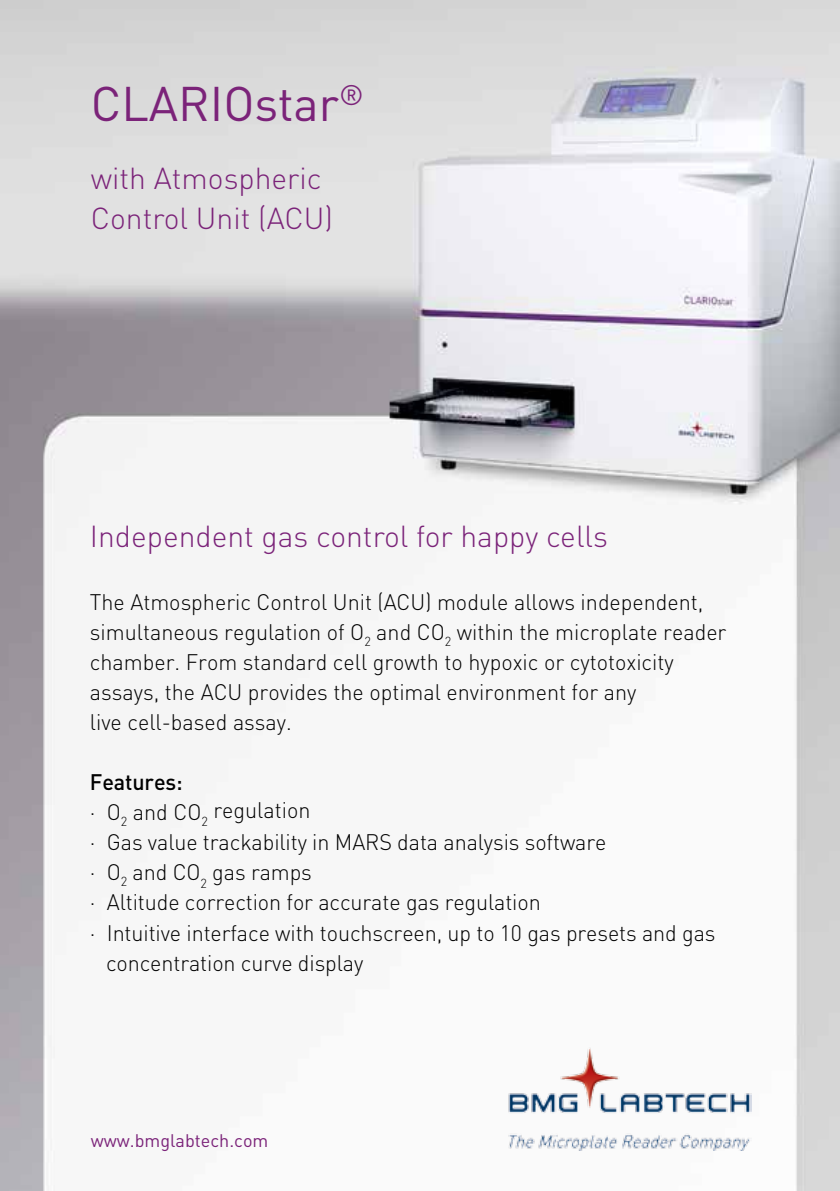
<style>
.page{position:relative;width:840px;height:1191px;background:#fff}
.page>*{position:absolute;margin:0;border:0;box-sizing:border-box;transform-origin:0 0}
.t1{font:48px "DIN";color:#7b2379}
.t2{font:300 30px/40px "DIN";color:#7b2379}
.t3{font:300 22.2px/30px "DIN";color:#000}
.t4{font:18px "DIN";color:#7b2379}
.s1{font-weight:500}
</style>
<div class="page">
<img style="left:0;top:0;width:839px;height:1191px">
<img style="left:507px;top:1047px;width:244px;height:103px">
<h1 class="t1" style="left:91px;top:73px;width:274px">CLARIOstar<sup>®</sup></h1>
<h2 class="t2" style="left:91px;top:158px;width:243px">with Atmospheric<br>Control Unit (ACU)</h2>
<h2 class="t2" style="left:90px;top:516px;width:519px">Independent gas control for happy cells</h2>
<p class="t3" style="left:90px;top:587px;width:637px">The Atmospheric Control Unit (ACU) module allows independent, simultaneous regulation of O<sub>2</sub> and CO<sub>2</sub> within the microplate reader chamber. From standard cell growth to hypoxic or cytotoxicity assays, the ACU provides the optimal environment for any<br>live cell-based assay.</p>
<p class="t3" style="left:90px;top:768px;width:222px;line-height:28px"><span class="s1">Features:<br></span>· O<sub>2</sub> and CO<sub>2</sub> regulation</p>
<p class="t3" style="left:90px;top:827px;width:518px">· Gas value trackability in MARS data analysis software</p>
<p class="t3" style="left:90px;top:857px;width:223px">· O<sub>2</sub> and CO<sub>2</sub> gas ramps</p>
<p class="t3" style="left:90px;top:887px;width:452px">· Altitude correction for accurate gas regulation</p>
<p class="t3" style="left:90px;top:917px;width:627px">· Intuitive interface with touchscreen, up to 10 gas presets and gas</p>
<p class="t3" style="left:106px;top:947px;width:258px">concentration curve display</p>
<p class="t4" style="left:91px;top:1129px;width:179px">www.bmglabtech.com</p>
</div>
